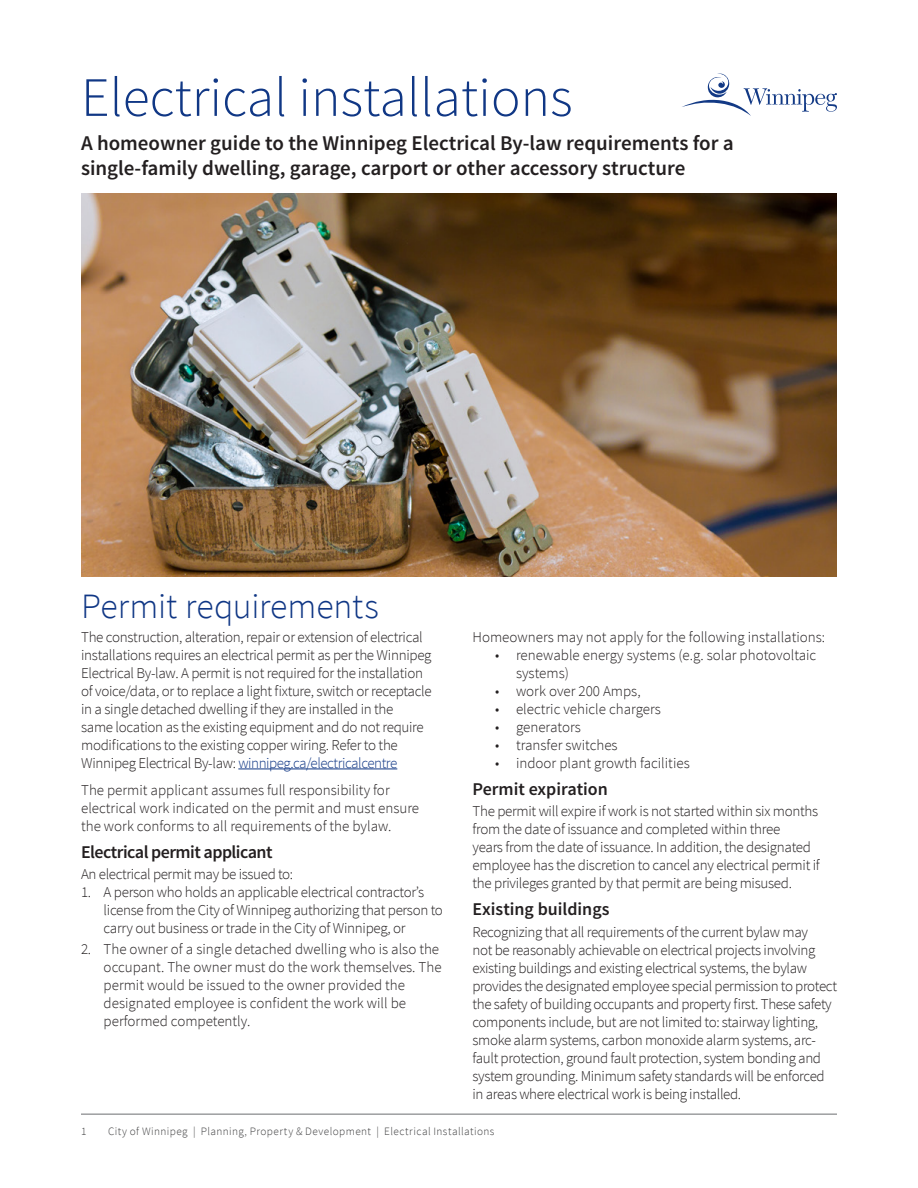
<style>
.page{position:relative;width:918px;height:1188px;background:#fff}
.page>*{position:absolute;margin:0;border:0;box-sizing:border-box;transform-origin:0 0}
.t1{font:300 55.5px "Source Sans Pro";color:#103785}
.t2{font:300 35.7px "Source Sans Pro";letter-spacing:-.005em;color:#103785}
.H1_-_Sub_Headding{font:600 21px/25.2px "Source Sans Pro";color:#231f20}
.t3{font:600 18px "Source Sans Pro";color:#231f20}
.t4{font:600 18px "Source Sans Pro";letter-spacing:-.03em;color:#231f20}
.Body{font:300 15px/18px "Source Sans Pro";letter-spacing:-.02em;color:#231f20}
.Body-2{font:300 15px/18px "Source Sans Pro";color:#231f20}
.t5{font:300 11.25px "Source Sans Pro";letter-spacing:.035em;color:#3e3e3f}
.s1{color:#103785}
</style>
<div class="page">
<hr style="left:81px;top:1114px;width:756px;height:1px;background:#6c6d70">
<svg style="left:682px;top:74px;width:155px;height:42px"></svg>
<img style="left:81px;top:193px;width:756px;height:383px">
<hr style="left:238px;top:769px;width:159px;height:1px;background:#103785">
<h1 class="t1" style="left:81px;top:64px;width:493px">Electrical installations</h1>
<p class="H1_-_Sub_Headding" style="left:81px;top:131px;width:654px">A homeowner guide to the Winnipeg Electrical By-law requirements for a single-family dwelling, garage, carport or other accessory structure</p>
<p class="t2" style="left:81px;top:584px;width:299px">Permit requirements</p>
<p class="Body" style="left:81px;top:628px;width:352px">The construction, alteration, repair or extension of electrical installations requires an electrical permit as per the Winnipeg Electrical By-law. A permit is not required for the installation of voice/data, or to replace a light fixture, switch or receptacle in a single detached dwelling if they are installed in the<br>same location as the existing equipment and do not require modifications to the existing copper wiring. Refer to the Winnipeg Electrical By-law: <span class="s1">winnipeg.ca/electricalcentre</span></p>
<p class="Body-2" style="left:81px;top:781px;width:340px">The permit applicant assumes full responsibility for electrical work indicated on the permit and must ensure the work conforms to all requirements of the bylaw.</p>
<h3 class="t4" style="left:81px;top:840px;width:193px">Electrical permit applicant</h3>
<p class="Body" style="left:81px;top:865px;width:214px">An electrical permit may be issued to:</p>
<p class="Body" style="left:104px;top:883px;width:341px;text-indent:-22px">1. A person who holds an applicable electrical contractor’s license from the City of Winnipeg authorizing that person to carry out business or trade in the City of Winnipeg, or</p>
<p class="Body-2" style="left:104px;top:940px;width:339px;text-indent:-22px">2. The owner of a single detached dwelling who is also the occupant. The owner must do the work themselves. The permit would be issued to the owner provided the designated employee is confident the work will be performed competently.</p>
<p class="Body-2" style="left:473px;top:628px;width:354px">Homeowners may not apply for the following installations:</p>
<p class="Body-2" style="left:516px;top:646px;width:302px;text-indent:-21px">• renewable energy systems (e.g. solar photovoltaic systems)</p>
<p class="Body-2" style="left:495px;top:682px;width:147px">• work over 200 Amps,</p>
<p class="Body-2" style="left:495px;top:700px;width:167px">• electric vehicle chargers</p>
<p class="Body-2" style="left:495px;top:718px;width:87px">• generators</p>
<p class="Body-2" style="left:495px;top:736px;width:124px">• transfer switches</p>
<p class="Body-2" style="left:495px;top:754px;width:196px">• indoor plant growth facilities</p>
<h3 class="t3" style="left:473px;top:777px;width:137px">Permit expiration</h3>
<p class="Body" style="left:473px;top:802px;width:349px">The permit will expire if work is not started within six months from the date of issuance and completed within three<br>years from the date of issuance. In addition, the designated employee has the discretion to cancel any electrical permit if the privileges granted by that permit are being misused.</p>
<h3 class="t3" style="left:473px;top:898px;width:138px">Existing buildings</h3>
<p class="Body" style="left:473px;top:923px;width:366px">Recognizing that all requirements of the current bylaw may<br>not be reasonably achievable on electrical projects involving existing buildings and existing electrical systems, the bylaw provides the designated employee special permission to protect the safety of building occupants and property first. These safety components include, but are not limited to: stairway lighting, smoke alarm systems, carbon monoxide alarm systems, arc&shy;fault protection, ground fault protection, system bonding and system grounding. Minimum safety standards will be enforced in areas where electrical work is being installed.</p>
<p class="t5" style="left:81px;top:1125px;width:7px">1</p>
<p class="t5" style="left:108px;top:1125px;width:388px">City of Winnipeg | Planning, Property &amp; Development | Electrical Installations</p>
</div>
